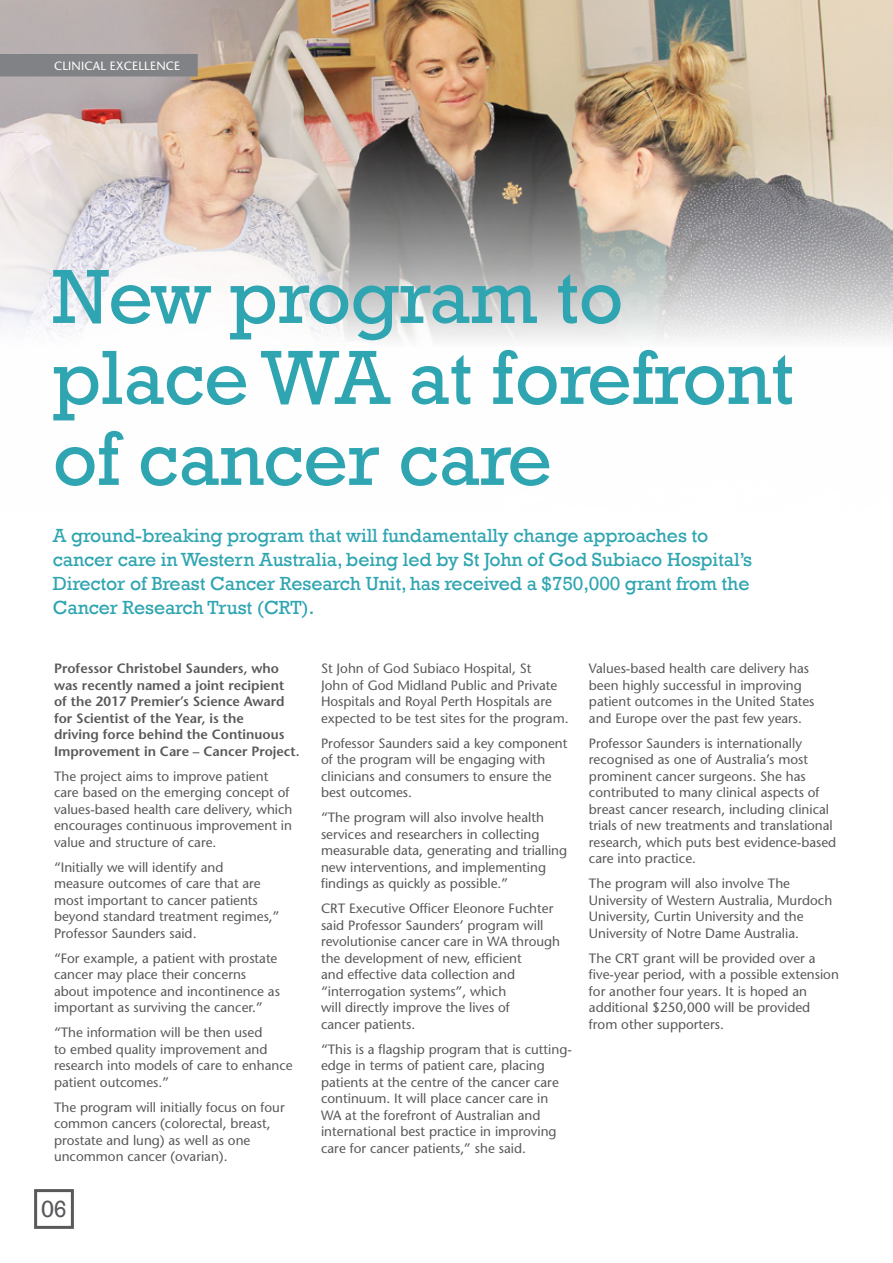
<style>
.page{position:relative;width:893px;height:1263px;background:#fff}
.page>*{position:absolute;margin:0;border:0;box-sizing:border-box;transform-origin:0 0}
.t1{font:78px/81px "Rockwell";letter-spacing:-.005em;color:#2fa5b1}
.t2{font:24px "Rockwell";color:#58595b}
.t3{font:19.5px/24px "Rockwell";letter-spacing:-.005em;color:#2fa5b1}
.t4{font:13.5px/16.5px "Stone Sans";color:#58595b}
.t5{font:600 13.5px/16.5px "Stone Sans";color:#58595b}
.t6{font:12px "Stone Sans";letter-spacing:.015em;color:#fff}
</style>
<div class="page">
<div style="left:34px;top:1189px;width:40px;height:40px;border:3px solid #58595b"></div>
<img style="left:0;top:0;width:892px;height:340px">
<hr style="left:892px;top:0;width:1px;height:1263px;background:#77b8c6">
<svg style="left:892px;top:0;width:1px;height:1116px"></svg>
<div style="left:0;top:54px;width:198px;height:23px;background:#808285"></div>
<p class="t6" style="left:54px;top:58px;width:128px">CLINICAL EXCELLENCE</p>
<h1 class="t1" style="left:53px;top:257px;width:743px">New program to place WA at forefront of cancer care</h1>
<p class="t3" style="left:53px;top:524px;width:701px">A ground-breaking program that will fundamentally change approaches to cancer care in Western Australia, being led by St John of God Subiaco Hospital’s Director of Breast Cancer Research Unit, has received a $750,000 grant from the Cancer Research Trust (CRT).</p>
<p class="t5" style="left:54px;top:660px;width:247px">Professor Christobel Saunders, who was recently named a joint recipient of the 2017 Premier’s Science Award for Scientist of the Year, is the<br>driving force behind the Continuous Improvement in Care – Cancer Project.</p>
<p class="t4" style="left:54px;top:768px;width:240px">The project aims to improve patient care based on the emerging concept of values-based health care delivery, which encourages continuous improvement in value and structure of care.</p>
<p class="t4" style="left:54px;top:859px;width:227px">“Initially we will identify and<br>measure outcomes of care that are most important to cancer patients beyond standard treatment regimes,”<br>Professor Saunders said.</p>
<p class="t4" style="left:54px;top:950px;width:227px">“For example, a patient with prostate cancer may place their concerns about impotence and incontinence as important as surviving the cancer.”</p>
<p class="t4" style="left:54px;top:1024px;width:240px">“The information will be then used<br>to embed quality improvement and research into models of care to enhance patient outcomes.”</p>
<p class="t4" style="left:54px;top:1099px;width:232px">The program will initially focus on four common cancers (colorectal, breast, prostate and lung) as well as one uncommon cancer (ovarian).</p>
<h2 class="t2" style="left:41px;top:1195px;width:27px">06</h2>
<p class="t4" style="left:321px;top:660px;width:249px">St John of God Subiaco Hospital, St<br>John of God Midland Public and Private Hospitals and Royal Perth Hospitals are expected to be test sites for the program.</p>
<p class="t4" style="left:321px;top:735px;width:248px">Professor Saunders said a key component of the program will be engaging with clinicians and consumers to ensure the best outcomes.</p>
<p class="t4" style="left:321px;top:809px;width:248px">“The program will also involve health services and researchers in collecting measurable data, generating and trialling new interventions, and implementing findings as quickly as possible.”</p>
<p class="t4" style="left:321px;top:900px;width:241px">CRT Executive Officer Eleonore Fuchter said Professor Saunders’ program will revolutionise cancer care in WA through the development of new, efficient<br>and effective data collection and “interrogation systems”, which<br>will directly improve the lives of<br>cancer patients.</p>
<p class="t4" style="left:321px;top:1041px;width:252px">“This is a flagship program that is cutting&shy;edge in terms of patient care, placing patients at the centre of the cancer care continuum. It will place cancer care in WA at the forefront of Australian and international best practice in improving care for cancer patients,” she said.</p>
<p class="t4" style="left:589px;top:660px;width:227px">Values-based health care delivery has been highly successful in improving patient outcomes in the United States and Europe over the past few years.</p>
<p class="t4" style="left:589px;top:735px;width:249px">Professor Saunders is internationally recognised as one of Australia’s most prominent cancer surgeons. She has contributed to many clinical aspects of breast cancer research, including clinical trials of new treatments and translational research, which puts best evidence-based care into practice.</p>
<p class="t4" style="left:589px;top:875px;width:245px">The program will also involve The University of Western Australia, Murdoch University, Curtin University and the University of Notre Dame Australia.</p>
<p class="t4" style="left:589px;top:950px;width:251px">The CRT grant will be provided over a five-year period, with a possible extension for another four years. It is hoped an additional $250,000 will be provided from other supporters.</p>
</div>
